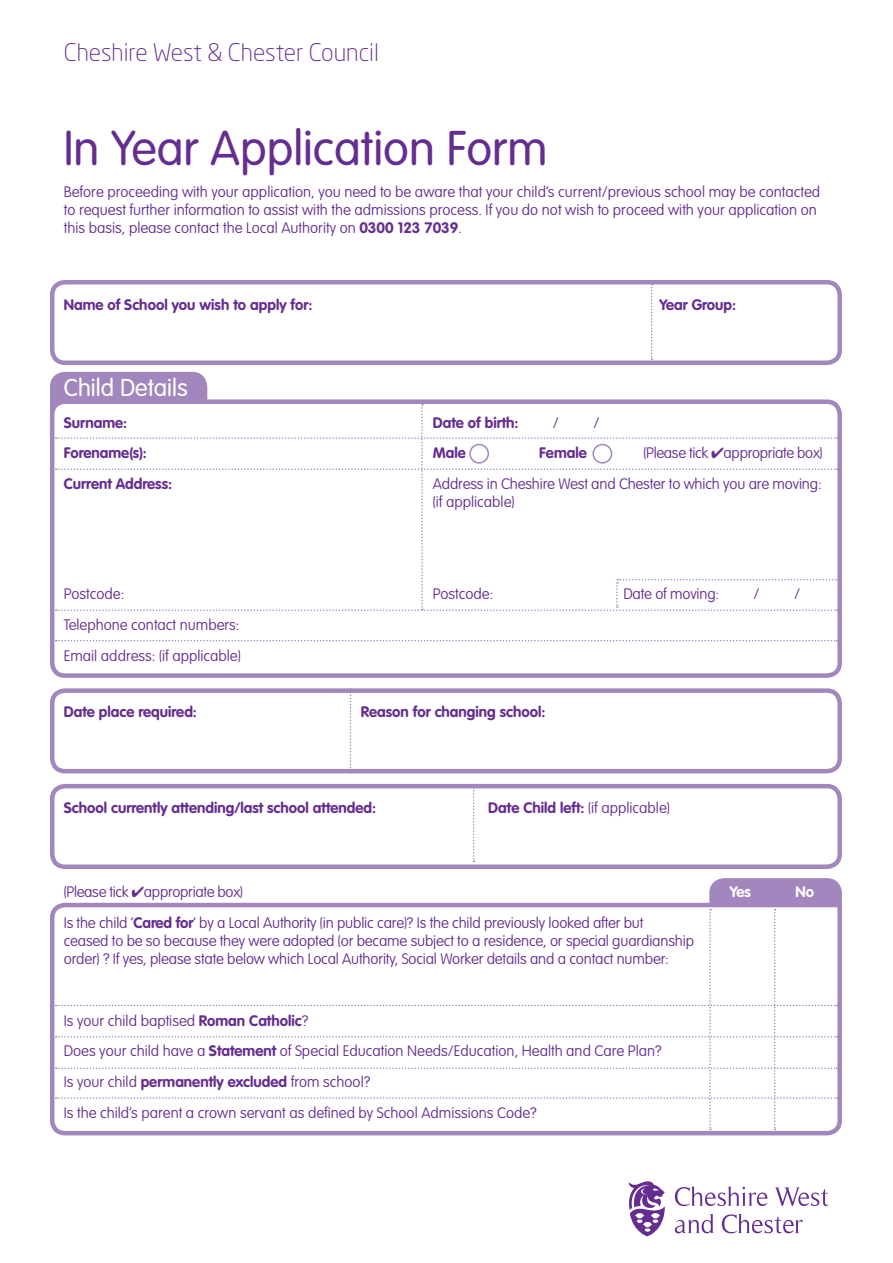
<style>
.page{position:relative;width:893px;height:1263px;background:#fff}
.page>*{position:absolute;margin:0;border:0;box-sizing:border-box;transform-origin:0 0}
.t1{font:300 48px "VAG Rounded";color:#662d91}
.t2{font:300 24px "Neo Sans";color:#662d91}
.t3{font:300 24px "VAG Rounded";color:#fff}
.t4{font:100 15px/18px "VAG Rounded";color:#662d91}
.t5{font:700 15px "VAG Rounded";color:#662d91}
.t6{font:100 15px "VAG Rounded";letter-spacing:-.02em;color:#662d91}
.t7{font:700 15px "VAG Rounded";color:#fff}
.s1{font-weight:700}
.s2{font-weight:100}
</style>
<div class="page">
<svg style="left:675px;top:1186px;width:93px;height:20px"></svg>
<svg style="left:775px;top:1187px;width:53px;height:19px"></svg>
<svg style="left:675px;top:1214px;width:39px;height:19px"></svg>
<svg style="left:722px;top:1214px;width:81px;height:19px"></svg>
<svg style="left:629px;top:1181px;width:36px;height:55px"></svg>
<div style="left:50px;top:688px;width:792px;height:85px;border:4px solid #a286be;border-radius:13px"></div>
<div style="left:50px;top:784px;width:792px;height:85px;border:4px solid #a286be;border-radius:13px"></div>
<div style="left:711px;top:880px;width:129px;height:50px;background:#a286be;border-radius:13px"></div>
<div style="left:709px;top:878px;width:133px;height:54px;border:4px solid #a286be;border-radius:13px"></div>
<svg style="left:50px;top:900px;width:792px;height:236px"></svg>
<div style="left:52px;top:374px;width:153px;height:81px;background:#a286be;border-radius:13px"></div>
<div style="left:50px;top:372px;width:157px;height:85px;border:4px solid #a286be;border-radius:13px"></div>
<div style="left:52px;top:402px;width:788px;height:274px;background:#fff;border-radius:13px"></div>
<div style="left:50px;top:399px;width:792px;height:279px;border:4px solid #a286be;border-radius:13px"></div>
<svg style="left:56px;top:640px;width:782px;height:1px"></svg>
<svg style="left:56px;top:404px;width:783px;height:207px"></svg>
<svg style="left:350px;top:688px;width:1px;height:85px"></svg>
<svg style="left:473px;top:784px;width:2px;height:78px"></svg>
<svg style="left:56px;top:909px;width:782px;height:221px"></svg>
<div style="left:469px;top:444px;width:20px;height:20px;border:2px solid #a286be;border-radius:50%"></div>
<div style="left:592px;top:444px;width:20px;height:20px;border:2px solid #a286be;border-radius:50%"></div>
<svg style="left:651px;top:285px;width:2px;height:75px"></svg>
<div style="left:50px;top:280px;width:792px;height:85px;border:4px solid #a286be;border-radius:13px"></div>
<h2 class="t2" style="left:64px;top:38px;width:317px">Cheshire West &amp; Chester Council</h2>
<h1 class="t1" style="left:64px;top:121px;width:485px">In Year Application Form</h1>
<p class="t4" style="left:64px;top:182px;width:758px">Before proceeding with your application, you need to be aware that your child’s current/previous school may be contacted to request further information to assist with the admissions process. If you do not wish to proceed with your application on this basis, please contact the Local Authority on <span class="s1">0300 123 7039</span>.</p>
<p class="t5" style="left:64px;top:296px;width:250px">Name of School you wish to apply for:</p>
<p class="t5" style="left:659px;top:296px;width:78px">Year Group:</p>
<h2 class="t3" style="left:64px;top:374px;width:125px">Child Details</h2>
<p class="t5" style="left:64px;top:414px;width:65px">Surname:</p>
<p class="t5" style="left:433px;top:414px;width:87px">Date of birth:</p>
<p class="t4" style="left:553px;top:413px;width:8px">/</p>
<p class="t4" style="left:593px;top:413px;width:8px">/</p>
<p class="t5" style="left:64px;top:444px;width:85px">Forename(s):</p>
<p class="t5" style="left:433px;top:444px;width:35px">Male</p>
<p class="t5" style="left:539px;top:444px;width:49px">Female</p>
<p class="t6" style="left:643px;top:445px;width:181px">(Please tick ✔appropriate box)</p>
<p class="t5" style="left:64px;top:475px;width:110px">Current Address:</p>
<p class="t4" style="left:433px;top:475px;width:390px">Address in Cheshire West and Chester to which you are moving: (if applicable)</p>
<p class="t4" style="left:64px;top:585px;width:62px">Postcode:</p>
<p class="t4" style="left:433px;top:585px;width:62px">Postcode:</p>
<p class="t4" style="left:623px;top:585px;width:97px">Date of moving:</p>
<p class="t4" style="left:754px;top:585px;width:8px">/</p>
<p class="t4" style="left:794px;top:585px;width:8px">/</p>
<p class="t4" style="left:64px;top:609px;width:178px;line-height:30.8px">Telephone contact numbers:<br>Email address: (if applicable)</p>
<p class="t5" style="left:64px;top:703px;width:135px">Date place required:</p>
<p class="t5" style="left:361px;top:703px;width:186px">Reason for changing school:</p>
<p class="t5" style="left:64px;top:799px;width:314px">School currently attending/last school attended:</p>
<p class="t5" style="left:488px;top:799px;width:183px">Date Child left: <span class="s2">(if applicable)</span></p>
<p class="t6" style="left:64px;top:883px;width:181px">(Please tick ✔appropriate box)</p>
<p class="t7" style="left:730px;top:883px;width:23px">Yes</p>
<p class="t7" style="left:795px;top:883px;width:20px">No</p>
<p class="t4" style="left:64px;top:914px;width:632px">Is the child ‘<span class="s1">Cared for</span>’ by a Local Authority (in public care)? Is the child previously looked after but<br>ceased to be so because they were adopted (or became subject to a residence, or special guardianship order) ? If yes, please state below which Local Authority, Social Worker details and a contact number:</p>
<p class="t4" style="left:64px;top:1005px;width:600px;line-height:30.8px">Is your child baptised <span class="s1">Roman Catholic</span>?<br>Does your child have a <span class="s1">Statement</span> of Special Education Needs/Education, Health and Care Plan?<br>Is your child <span class="s1">permanently excluded</span> from school?<br>Is the child’s parent a crown servant as defined by School Admissions Code?</p>
</div>
